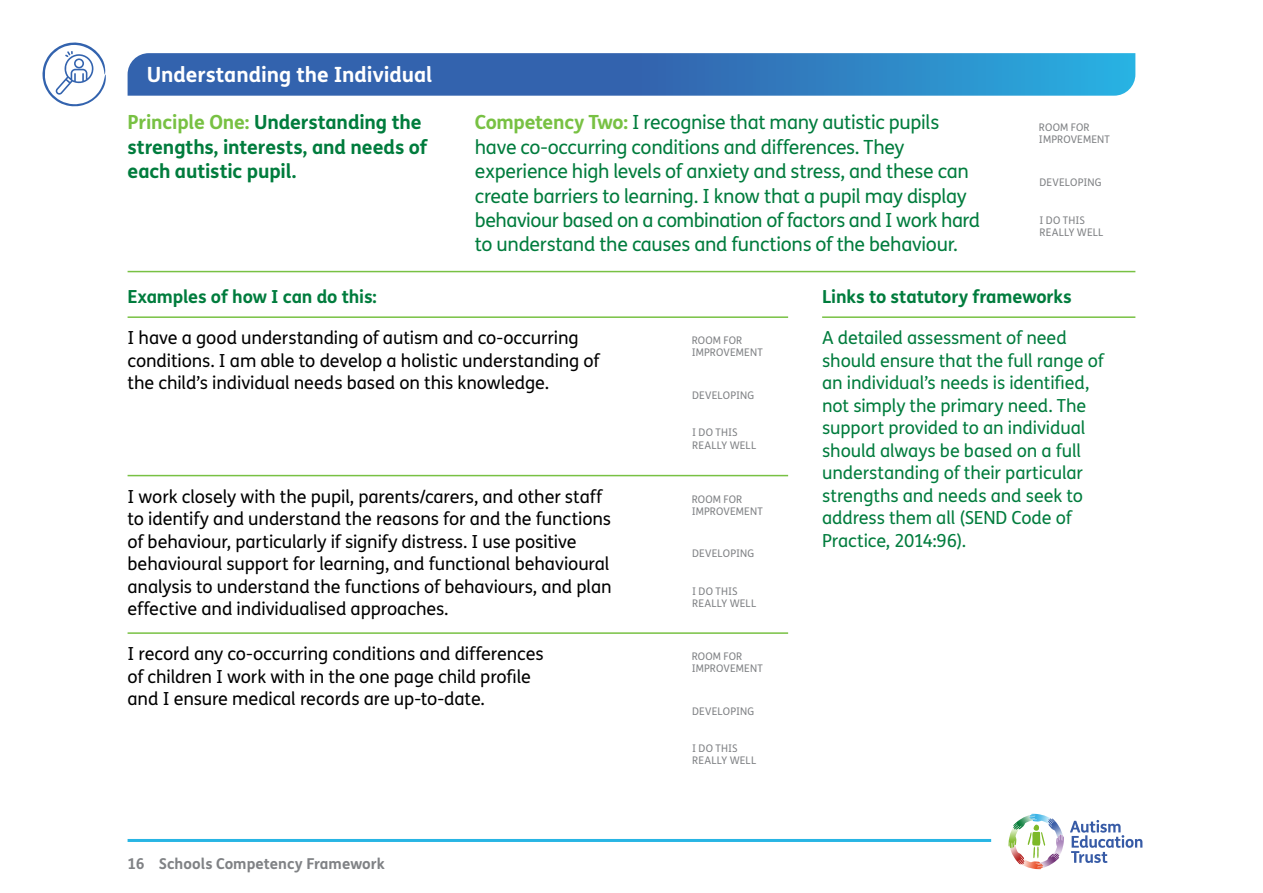
<style>
.page{position:relative;width:1263px;height:893px;background:#fff}
.page>*{position:absolute;margin:0;border:0;box-sizing:border-box;transform-origin:0 0}
.AET_-_section_header{font:700 21px "FS Me";letter-spacing:-.005em;color:#fff}
.AET_S_C_header{font:19.5px/24.3px "FS Me";letter-spacing:-.02em;color:#007c3d}
.AET_principles_heade{font:700 19.5px/24.3px "FS Me";letter-spacing:-.005em;color:#007c3d}
.AET_body_12pt{font:18px/22.5px "FS Me";letter-spacing:-.005em;color:#000}
.AET_body_12pt-2{font:18px/22.5px "FS Me";letter-spacing:-.005em;color:#007c3d}
.AET_body_12pt-3{font:700 18px "FS Me";letter-spacing:-.005em;color:#007c3d}
.t1{font:700 15px "FS Me";color:#808285}
.AET_form_8pt{font:10.5px/12.1px "FS Me";letter-spacing:.015em;color:#808285}
.s1{color:#78c143}
.s2{font-weight:700;color:#78c143}
</style>
<div class="page">
<svg style="left:128px;top:53px;width:1007px;height:43px;background:#3378bb"></svg>
<svg style="left:1070px;top:820px;width:72px;height:43px"></svg>
<svg style="left:1008px;top:814px;width:52px;height:55px"></svg>
<hr style="left:128px;top:839px;width:863px;height:3px;background:#28b5e4">
<svg style="left:42px;top:42px;width:64px;height:64px"></svg>
<hr style="left:128px;top:316px;width:660px;height:2px;background:#78c143">
<hr style="left:822px;top:316px;width:313px;height:2px;background:#78c143">
<hr style="left:128px;top:475px;width:660px;height:1px;background:#78c143">
<hr style="left:128px;top:632px;width:660px;height:2px;background:#78c143">
<hr style="left:128px;top:271px;width:1007px;height:1px;background:#78c143">
<p class="AET_-_section_header" style="left:147px;top:59px;width:287px">Understanding the Individual</p>
<p class="AET_principles_heade" style="left:128px;top:109px;width:301px"><span class="s1">Principle One:</span> Understanding the strengths, interests, and needs of each autistic pupil.</p>
<p class="AET_S_C_header" style="left:475px;top:110px;width:507px"><span class="s2">Competency Two:</span> I recognise that many autistic pupils have co-occurring conditions and differences. They experience high levels of anxiety and stress, and these can create barriers to learning. I know that a pupil may display behaviour based on a combination of factors and I work hard to understand the causes and functions of the behaviour.</p>
<p class="AET_form_8pt" style="left:1039px;top:122px;width:73px">ROOM FOR<br>IMPROVEMENT</p>
<p class="AET_form_8pt" style="left:1039px;top:176px;width:64px">DEVELOPING</p>
<p class="AET_form_8pt" style="left:1039px;top:214px;width:66px">I DO THIS<br>REALLY WELL</p>
<p class="AET_body_12pt-3" style="left:128px;top:283px;width:251px">Examples of how I can do this:</p>
<p class="AET_body_12pt" style="left:128px;top:326px;width:473px">I have a good understanding of autism and co-occurring conditions. I am able to develop a holistic understanding of the child’s individual needs based on this knowledge.</p>
<p class="AET_form_8pt" style="left:692px;top:334px;width:73px">ROOM FOR<br>IMPROVEMENT</p>
<p class="AET_form_8pt" style="left:692px;top:389px;width:64px">DEVELOPING</p>
<p class="AET_form_8pt" style="left:692px;top:426px;width:66px">I DO THIS<br>REALLY WELL</p>
<p class="AET_body_12pt" style="left:128px;top:485px;width:485px">I work closely with the pupil, parents/carers, and other staff to identify and understand the reasons for and the functions of behaviour, particularly if signify distress. I use positive behavioural support for learning, and functional behavioural analysis to understand the functions of behaviours, and plan effective and individualised approaches.</p>
<p class="AET_form_8pt" style="left:692px;top:493px;width:73px">ROOM FOR<br>IMPROVEMENT</p>
<p class="AET_form_8pt" style="left:692px;top:547px;width:64px">DEVELOPING</p>
<p class="AET_form_8pt" style="left:692px;top:585px;width:66px">I DO THIS<br>REALLY WELL</p>
<p class="AET_body_12pt" style="left:128px;top:642px;width:418px">I record any co-occurring conditions and differences of children I work with in the one page child profile and I ensure medical records are up-to-date.</p>
<p class="AET_form_8pt" style="left:692px;top:650px;width:73px">ROOM FOR<br>IMPROVEMENT</p>
<p class="AET_form_8pt" style="left:692px;top:705px;width:64px">DEVELOPING</p>
<p class="AET_form_8pt" style="left:692px;top:742px;width:66px">I DO THIS<br>REALLY WELL</p>
<p class="t1" style="left:128px;top:852px;width:259px">16 Schools Competency Framework</p>
<p class="AET_body_12pt-3" style="left:822px;top:283px;width:251px">Links to statutory frameworks</p>
<p class="AET_body_12pt-2" style="left:822px;top:326px;width:283px">A detailed assessment of need should ensure that the full range of an individual’s needs is identified, not simply the primary need. The support provided to an individual should always be based on a full understanding of their particular strengths and needs and seek to address them all (SEND Code of<br>Practice, 2014:96).</p>
</div>
